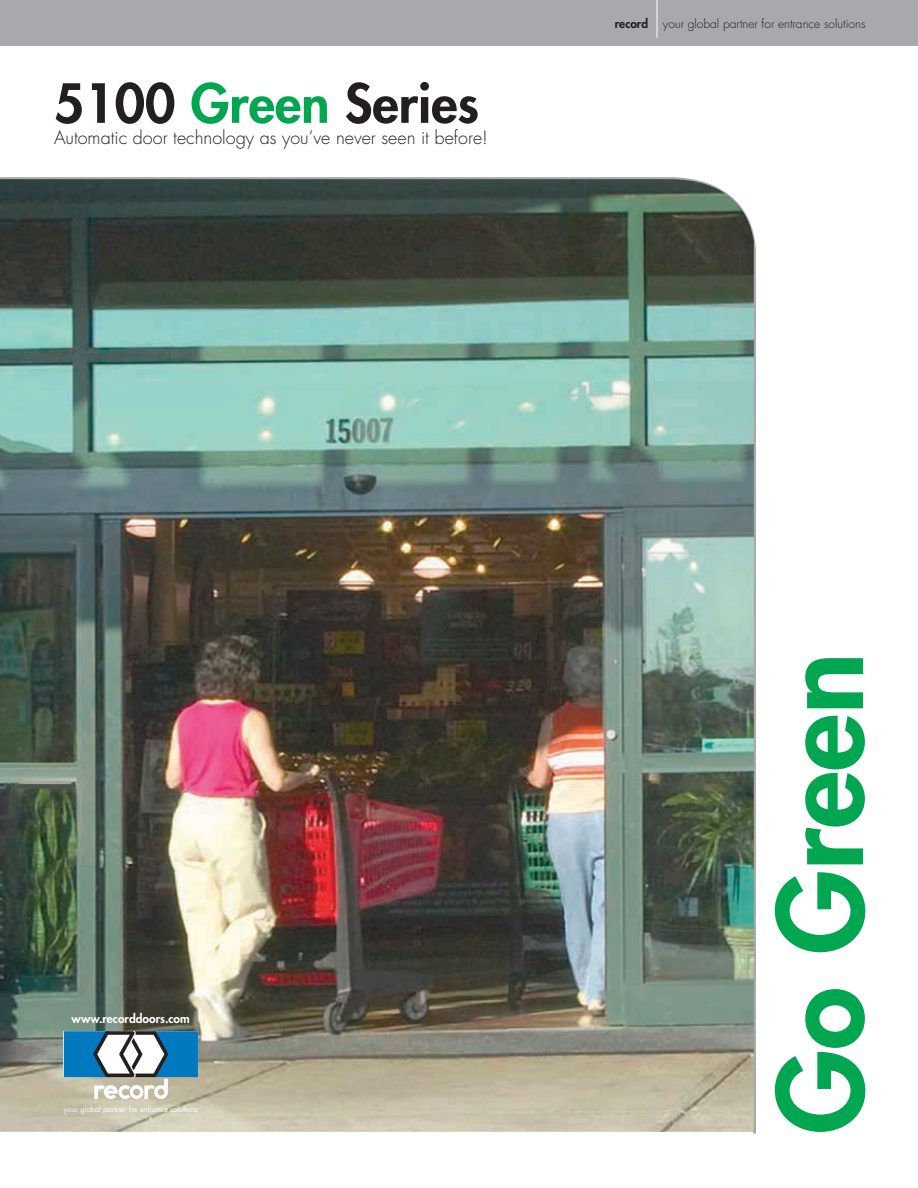
<style>
.page{position:relative;width:918px;height:1188px;background:#fff}
.page>*{position:absolute;margin:0;border:0;box-sizing:border-box;transform-origin:0 0}
.t1{font:800 114px "Futura";color:#00a650}
.t2{font:800 52.5px "Futura";color:#231f20}
.t3{font:300 18px "Futura";color:#231f20}
.t4{font:300 12px "Futura";color:#231f20}
.t5{font:800 12px "Futura";color:#fff}
.t6{font:7.5px "Futura";color:#fff}
.s1{color:#00a650}
.s2{font-weight:800}
</style>
<div class="page">
<div style="left:0;top:0;width:918px;height:45px;background:#a7a9ac"></div>
<hr style="left:657px;top:0;width:1px;height:38px;background:#fff">
<img style="left:0;top:179px;width:754px;height:953px">
<svg style="left:64px;top:1031px;width:134px;height:68px"></svg>
<h2 class="t2" style="left:54px;top:68px;width:427px">5100 <span class="s1">Green</span> Series</h2>
<p class="t3" style="left:54px;top:126px;width:436px">Automatic door technology as you’ve never seen it before!</p>
<p class="t4" style="left:615px;top:15px;width:252px"><span class="s2">record</span> your global partner for entrance solutions</p>
<p class="t5" style="left:72px;top:1010px;width:120px">www.recorddoors.com</p>
<p class="t6" style="left:64px;top:1104px;width:136px">your global partner for entrance solutions</p>
<h1 class="t1" style="left:745px;top:1134px;width:483px;rotate:-90deg">Go Green</h1>
</div>
